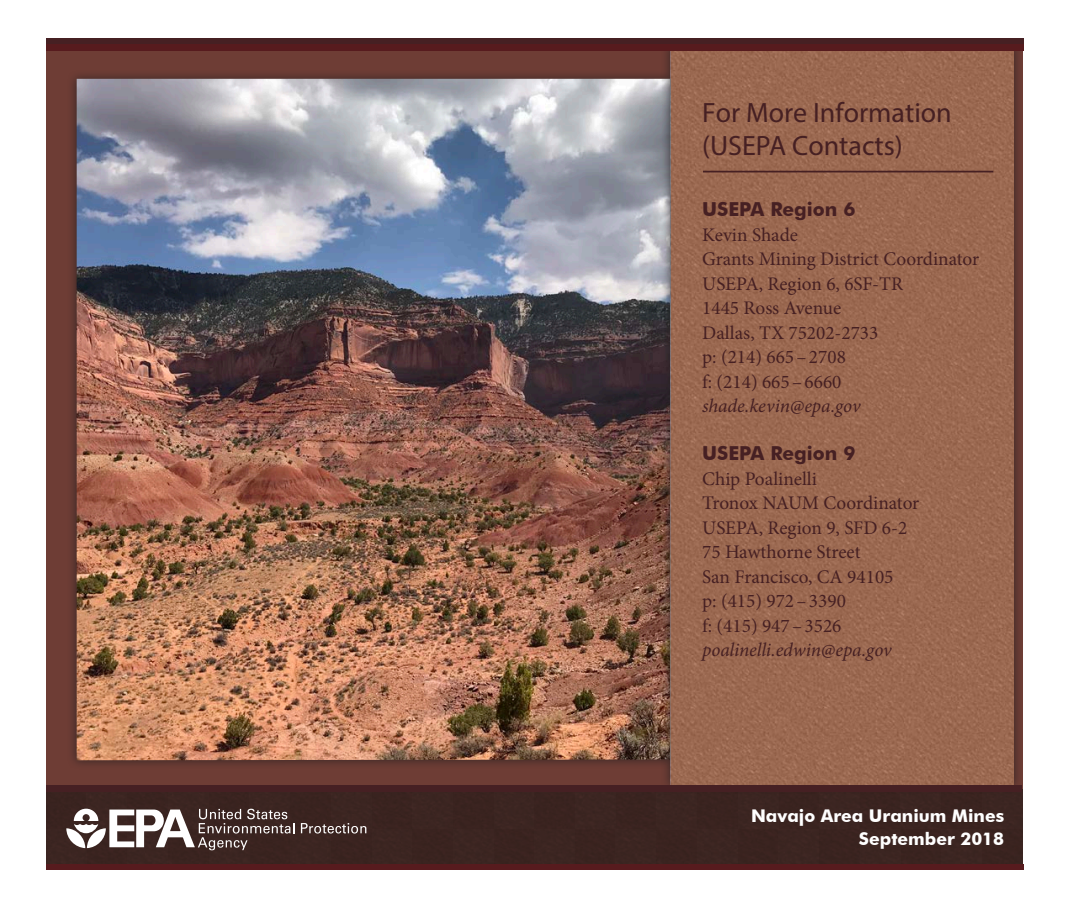
<style>
.page{position:relative;width:1071px;height:914px;background:#fff}
.page>*{position:absolute;margin:0;border:0;box-sizing:border-box;transform-origin:0 0}
.t1{font:28px/33.2px "Myriad Pro";color:#462023}
.t2{font:19.25px/24.5px "Minion Pro";color:#462023}
.t3{font:700 19.25px "Futura BT";color:#462023}
.t4{font:700 17.5px/22.8px "Futura BT";color:#fff;text-align:right}
.s1{font-style:italic}
</style>
<div class="page">
<div style="left:46px;top:48px;width:977px;height:818px;background:#6e3d35"></div>
<div style="left:67px;top:69px;width:613px;height:701px;background:#231f20;opacity:.75"></div>
<img style="left:77px;top:79px;width:584px;height:681px">
<div style="left:661px;top:38px;width:362px;height:756px;background:#231f20;opacity:.75"></div>
<img style="left:671px;top:51px;width:343px;height:733px">
<hr style="left:703px;top:171px;width:290px;height:1px;background:#462023">
<div style="left:46px;top:789px;width:40px;height:40px;background:#39231f"></div>
<div style="left:371px;top:789px;width:41px;height:40px;background:#3a2320"></div>
<div style="left:331px;top:789px;width:40px;height:40px;background:#3c2522"></div>
<div style="left:209px;top:789px;width:40px;height:40px;background:#39231f"></div>
<div style="left:168px;top:789px;width:41px;height:40px;background:#3c2521"></div>
<div style="left:534px;top:789px;width:41px;height:40px;background:#39231f"></div>
<div style="left:494px;top:789px;width:40px;height:40px;background:#3b2521"></div>
<div style="left:127px;top:789px;width:41px;height:40px;background:#3a2320"></div>
<div style="left:86px;top:789px;width:41px;height:40px;background:#3c2522"></div>
<div style="left:453px;top:789px;width:40px;height:40px;background:#39231f"></div>
<div style="left:412px;top:789px;width:41px;height:40px;background:#3b2521"></div>
<div style="left:290px;top:789px;width:41px;height:40px;background:#39231f"></div>
<div style="left:249px;top:789px;width:41px;height:40px;background:#3b2521"></div>
<div style="left:616px;top:789px;width:40px;height:40px;background:#392320"></div>
<div style="left:575px;top:789px;width:41px;height:40px;background:#3c2522"></div>
<div style="left:86px;top:829px;width:41px;height:41px;background:#3a231f"></div>
<div style="left:46px;top:829px;width:40px;height:41px;background:#3b2521"></div>
<div style="left:412px;top:829px;width:41px;height:41px;background:#39231f"></div>
<div style="left:371px;top:829px;width:41px;height:41px;background:#3b2521"></div>
<div style="left:249px;top:829px;width:41px;height:41px;background:#39231f"></div>
<div style="left:209px;top:829px;width:40px;height:41px;background:#3b2522"></div>
<div style="left:575px;top:829px;width:41px;height:41px;background:#3a231f"></div>
<div style="left:534px;top:829px;width:41px;height:41px;background:#3b2521"></div>
<div style="left:168px;top:829px;width:40px;height:41px;background:#3a2320"></div>
<div style="left:127px;top:829px;width:41px;height:41px;background:#3b2521"></div>
<div style="left:493px;top:829px;width:41px;height:41px;background:#39231f"></div>
<div style="left:453px;top:829px;width:40px;height:41px;background:#3b2522"></div>
<div style="left:331px;top:829px;width:40px;height:41px;background:#3a2320"></div>
<div style="left:290px;top:829px;width:41px;height:41px;background:#3c2521"></div>
<div style="left:656px;top:829px;width:41px;height:41px;background:#3a2320"></div>
<div style="left:616px;top:829px;width:40px;height:41px;background:#3b2521"></div>
<div style="left:697px;top:789px;width:41px;height:40px;background:#39231f"></div>
<div style="left:982px;top:789px;width:41px;height:40px;background:#3b2521"></div>
<div style="left:860px;top:789px;width:41px;height:40px;background:#39231f"></div>
<div style="left:819px;top:789px;width:41px;height:40px;background:#3c2521"></div>
<div style="left:778px;top:789px;width:41px;height:40px;background:#39231f"></div>
<div style="left:738px;top:789px;width:40px;height:40px;background:#3b2521"></div>
<div style="left:941px;top:789px;width:41px;height:40px;background:#39231f"></div>
<div style="left:901px;top:789px;width:40px;height:40px;background:#3b2521"></div>
<div style="left:738px;top:829px;width:40px;height:41px;background:#39231f"></div>
<div style="left:697px;top:829px;width:41px;height:41px;background:#3b2521"></div>
<div style="left:901px;top:829px;width:40px;height:41px;background:#3a231f"></div>
<div style="left:860px;top:829px;width:41px;height:41px;background:#3b2521"></div>
<div style="left:819px;top:829px;width:41px;height:41px;background:#39231f"></div>
<div style="left:778px;top:829px;width:41px;height:41px;background:#3b2521"></div>
<div style="left:982px;top:829px;width:41px;height:41px;background:#39231f"></div>
<div style="left:941px;top:829px;width:41px;height:41px;background:#3b2522"></div>
<div style="left:656px;top:789px;width:41px;height:40px;background:#3b2521"></div>
<svg style="left:301px;top:823px;width:65px;height:10px"></svg>
<svg style="left:66px;top:808px;width:228px;height:42px"></svg>
<div style="left:46px;top:864px;width:977px;height:6px;background:#571b1e"></div>
<div style="left:46px;top:38px;width:978px;height:6px;background:#462023"></div>
<div style="left:46px;top:784px;width:976px;height:7px;background:#462023"></div>
<div style="left:46px;top:44px;width:978px;height:7px;background:#571b1e"></div>
<h2 class="t1" style="left:702px;top:96px;width:251px">For More Information (USEPA Contacts)</h2>
<h3 class="t3" style="left:702px;top:197px;width:155px">USEPA Region 6</h3>
<p class="t2" style="left:702px;top:222px;width:279px">Kevin Shade<br>Grants Mining District Coordinator<br>USEPA, Region 6, 6SF-TR<br>1445 Ross Avenue<br>Dallas, TX 75202-2733<br>p: (214) 665–2708<br>f: (214) 665–6660 <span class="s1">shade.kevin@epa.gov</span></p>
<h3 class="t3" style="left:702px;top:442px;width:155px">USEPA Region 9</h3>
<p class="t2" style="left:702px;top:466px;width:219px">Chip Poalinelli<br>Tronox NAUM Coordinator<br>USEPA, Region 9, SFD 6-2<br>75 Hawthorne Street<br>San Francisco, CA 94105<br>p: (415) 972–3390<br>f: (415) 947–3526 <span class="s1">poalinelli.edwin@epa.gov</span></p>
<p class="t4" style="left:751px;top:804px;width:255px">Navajo Area Uranium Mines<br>September 2018</p>
</div>
